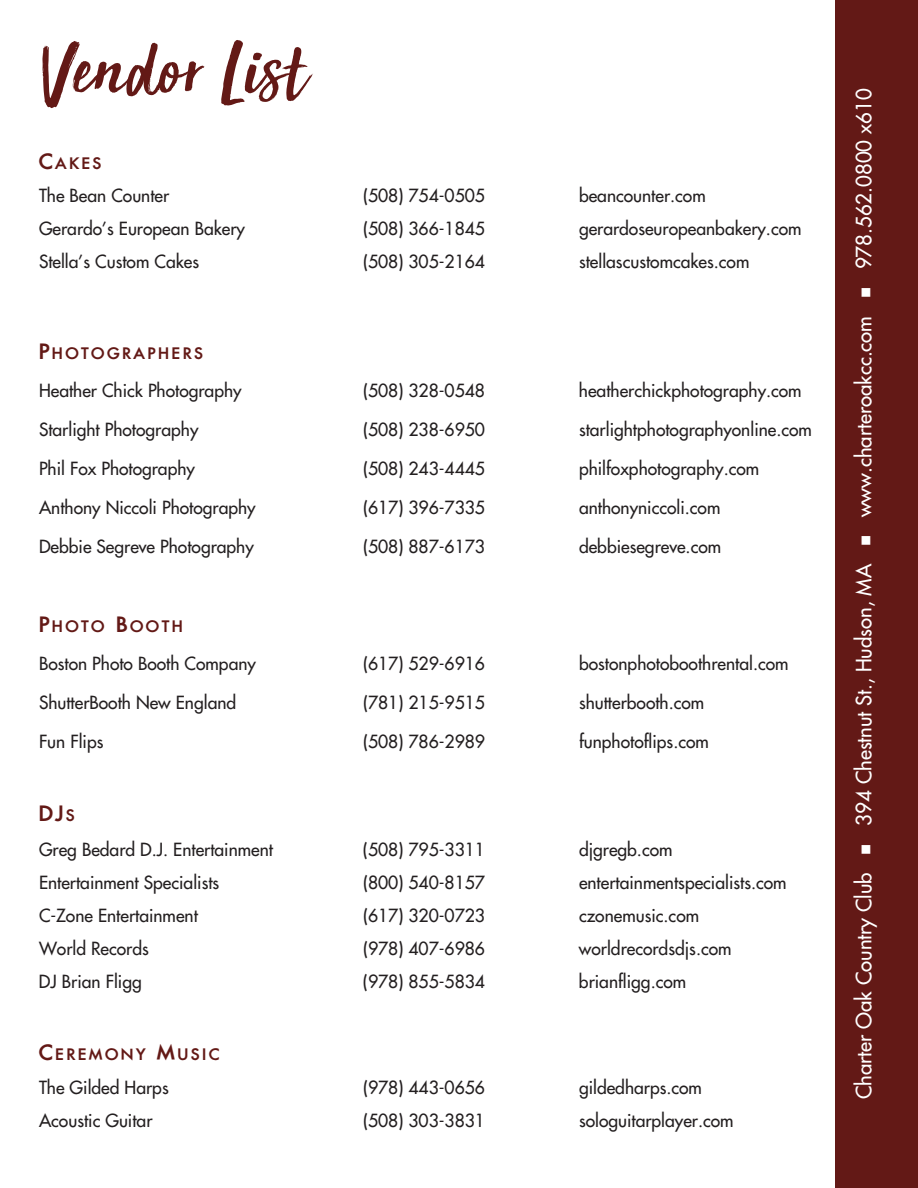
<style>
.page{position:relative;width:918px;height:1188px;background:#fff}
.page>*{position:absolute;margin:0;border:0;box-sizing:border-box;transform-origin:0 0}
.t1{font:82.5px "Sun Valley";color:#631916}
.t2{font:21px "Fusi Normal";color:#fff}
.t3{font:700 21px "Fusi";color:#631916}
.t4{font:18px "Fusi Normal";color:#231f20}
.t5{font:700 15.75px "Fusi";letter-spacing:.2em;color:#631916}
.s1{font-size:21px}
.s2{font-size:15.75px}
</style>
<div class="page">
<div style="left:836px;top:0;width:82px;height:1188px;background:#631916"></div>
<h1 class="t1" style="left:40px;top:-1px;width:267px">Vendor List</h1>
<p class="t5" style="left:39px;top:154px;width:64px"><span class="s1">C</span>AKES</p>
<p class="t4" style="left:39px;top:185px;width:132px">The Bean Counter</p>
<p class="t4" style="left:363px;top:185px;width:124px">(508) 754-0505</p>
<p class="t4" style="left:579px;top:185px;width:128px">beancounter.com</p>
<p class="t4" style="left:39px;top:218px;width:207px">Gerardo’s European Bakery</p>
<p class="t4" style="left:363px;top:218px;width:124px">(508) 366-1845</p>
<p class="t4" style="left:579px;top:218px;width:224px">gerardoseuropeanbakery.com</p>
<p class="t4" style="left:39px;top:251px;width:162px">Stella’s Custom Cakes</p>
<p class="t4" style="left:363px;top:251px;width:124px">(508) 305-2164</p>
<p class="t4" style="left:579px;top:251px;width:172px">stellascustomcakes.com</p>
<p class="t5" style="left:39px;top:345px;width:165px"><span class="s1">P</span>HOTOGRAPHERS</p>
<p class="t4" style="left:39px;top:380px;width:204px">Heather Chick Photography</p>
<p class="t4" style="left:363px;top:380px;width:124px">(508) 328-0548</p>
<p class="t4" style="left:579px;top:380px;width:224px">heatherchickphotography.com</p>
<p class="t4" style="left:39px;top:419px;width:161px">Starlight Photography</p>
<p class="t4" style="left:363px;top:419px;width:124px">(508) 238-6950</p>
<p class="t4" style="left:579px;top:419px;width:234px">starlightphotographyonline.com</p>
<p class="t4" style="left:39px;top:458px;width:158px">Phil Fox Photography</p>
<p class="t4" style="left:363px;top:458px;width:124px">(508) 243-4445</p>
<p class="t4" style="left:579px;top:458px;width:182px">philfoxphotography.com</p>
<p class="t4" style="left:39px;top:497px;width:218px">Anthony Niccoli Photography</p>
<p class="t4" style="left:363px;top:497px;width:124px">(617) 396-7335</p>
<p class="t4" style="left:579px;top:497px;width:143px">anthonyniccoli.com</p>
<p class="t4" style="left:39px;top:536px;width:216px">Debbie Segreve Photography</p>
<p class="t4" style="left:363px;top:536px;width:124px">(508) 887-6173</p>
<p class="t4" style="left:579px;top:536px;width:144px">debbiesegreve.com</p>
<p class="t5" style="left:39px;top:618px;width:145px"><span class="s1">P</span>HOTO <span class="s1">B</span>OOTH</p>
<p class="t4" style="left:39px;top:653px;width:218px">Boston Photo Booth Company</p>
<p class="t4" style="left:363px;top:653px;width:124px">(617) 529-6916</p>
<p class="t4" style="left:579px;top:653px;width:211px">bostonphotoboothrental.com</p>
<p class="t4" style="left:39px;top:692px;width:199px">ShutterBooth New England</p>
<p class="t4" style="left:363px;top:692px;width:124px">(781) 215-9515</p>
<p class="t4" style="left:579px;top:692px;width:127px">shutterbooth.com</p>
<p class="t4" style="left:39px;top:731px;width:66px">Fun Flips</p>
<p class="t4" style="left:363px;top:731px;width:124px">(508) 786-2989</p>
<p class="t4" style="left:579px;top:731px;width:131px">funphotoflips.com</p>
<p class="t3" style="left:39px;top:802px;width:37px">DJ<span class="s2">S</span></p>
<p class="t4" style="left:39px;top:839px;width:236px">Greg Bedard D.J. Entertainment</p>
<p class="t4" style="left:363px;top:839px;width:124px">(508) 795-3311</p>
<p class="t4" style="left:579px;top:839px;width:95px">djgregb.com</p>
<p class="t4" style="left:39px;top:872px;width:182px">Entertainment Specialists</p>
<p class="t4" style="left:363px;top:872px;width:124px">(800) 540-8157</p>
<p class="t4" style="left:579px;top:872px;width:209px">entertainmentspecialists.com</p>
<p class="t4" style="left:39px;top:905px;width:160px">C-Zone Entertainment</p>
<p class="t4" style="left:363px;top:905px;width:124px">(617) 320-0723</p>
<p class="t4" style="left:579px;top:905px;width:122px">czonemusic.com</p>
<p class="t4" style="left:39px;top:938px;width:111px">World Records</p>
<p class="t4" style="left:363px;top:938px;width:124px">(978) 407-6986</p>
<p class="t4" style="left:579px;top:938px;width:154px">worldrecordsdjs.com</p>
<p class="t4" style="left:39px;top:971px;width:104px">DJ Brian Fligg</p>
<p class="t4" style="left:363px;top:971px;width:124px">(978) 855-5834</p>
<p class="t4" style="left:579px;top:971px;width:109px">brianfligg.com</p>
<p class="t5" style="left:39px;top:1045px;width:182px"><span class="s1">C</span>EREMONY <span class="s1">M</span>USIC</p>
<p class="t4" style="left:39px;top:1078px;width:131px">The Gilded Harps</p>
<p class="t4" style="left:363px;top:1078px;width:124px">(978) 443-0656</p>
<p class="t4" style="left:579px;top:1078px;width:125px">gildedharps.com</p>
<p class="t4" style="left:39px;top:1111px;width:115px">Acoustic Guitar</p>
<p class="t4" style="left:363px;top:1111px;width:124px">(508) 303-3831</p>
<p class="t4" style="left:579px;top:1111px;width:156px">sologuitarplayer.com</p>
<p class="t2" style="left:852px;top:1099px;width:1012px;rotate:-90deg">Charter Oak Country Club ■ 394 Chestnut St., Hudson, MA ■ www.charteroakcc.com ■ 978.562.0800 x610</p>
</div>
